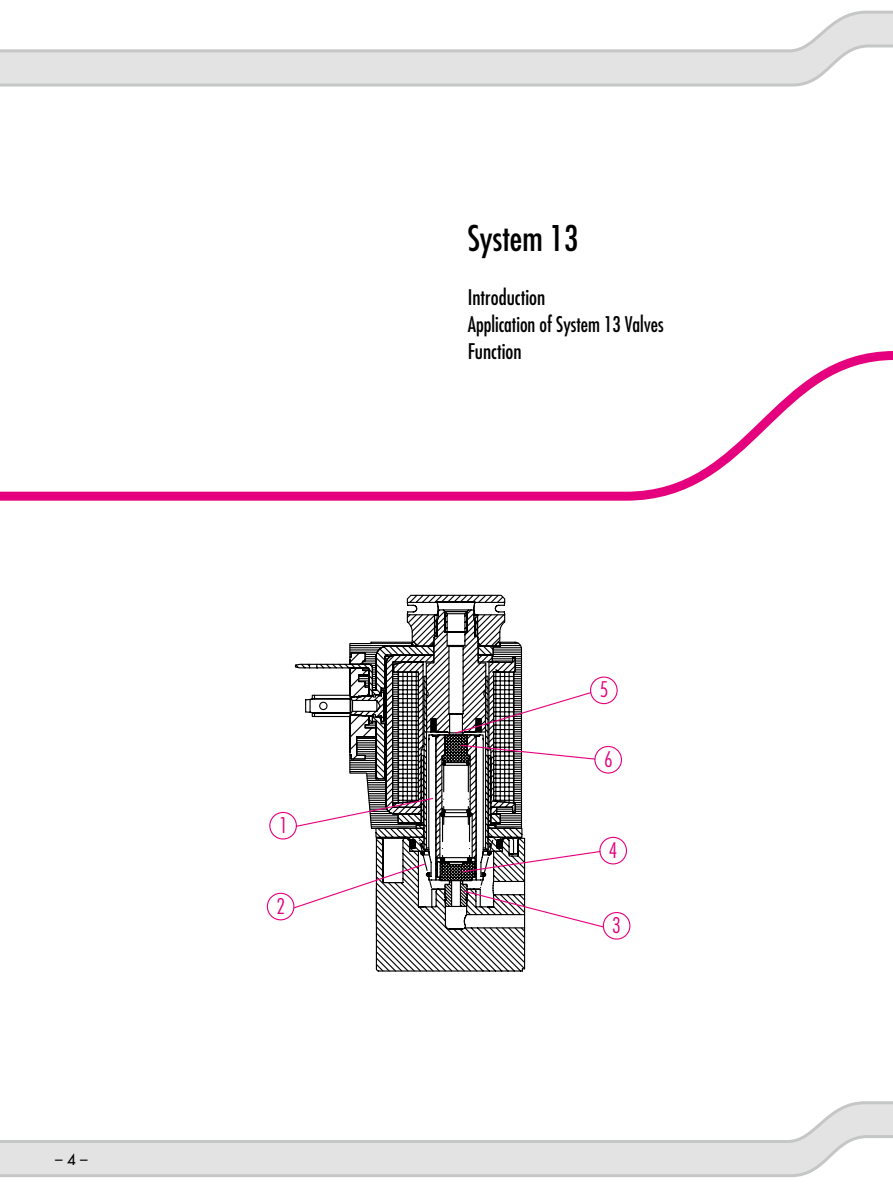
<style>
.page{position:relative;width:893px;height:1188px;background:#fff}
.page>*{position:absolute;margin:0;border:0;box-sizing:border-box;transform-origin:0 0}
.t1{font:condensed 34.5px "Futura";color:#000}
.t2{font:condensed 21px/27px "Futura";color:#000}
.t3{font:300 condensed 21px "Futura";color:#e5007d}
.t4{font:15px "Futura";color:#000}
</style>
<div class="page">
<svg style="left:266px;top:676px;width:365px;height:264px"></svg>
<svg style="left:292px;top:594px;width:313px;height:378px"></svg>
<svg style="left:0;top:351px;width:892px;height:150px"></svg>
<svg style="left:0;top:10px;width:892px;height:77px"></svg>
<svg style="left:0;top:1101px;width:892px;height:76px"></svg>
<svg style="left:892px;top:10px;width:1px;height:38px"></svg>
<svg style="left:892px;top:1101px;width:1px;height:37px"></svg>
<p class="t4" style="left:55px;top:1150px;width:34px">– 4 –</p>
<p class="t3" style="left:279px;top:812px;width:10px">1</p>
<p class="t3" style="left:277px;top:893px;width:10px">2</p>
<h1 class="t1" style="left:468px;top:216px;width:112px">System 13</h1>
<p class="t2" style="left:468px;top:283px;width:197px">Introduction<br>Application of System 13 Valves<br>Function</p>
<p class="t3" style="left:600px;top:676px;width:10px">5</p>
<p class="t3" style="left:604px;top:746px;width:10px">6</p>
<p class="t3" style="left:609px;top:837px;width:10px">4</p>
<p class="t3" style="left:612px;top:912px;width:10px">3</p>
</div>
